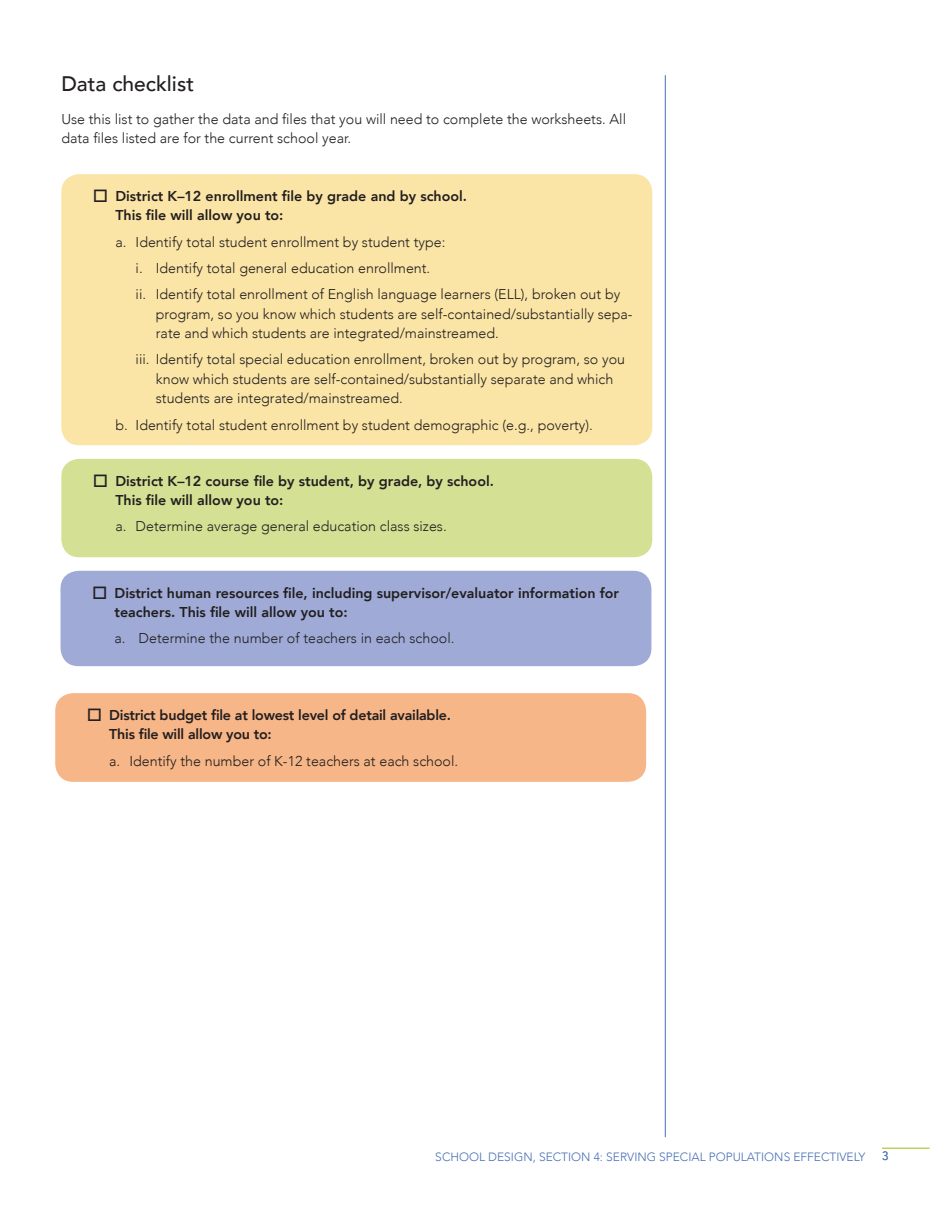
<style>
.page{position:relative;width:932px;height:1215px;background:#fff}
.page>*{position:absolute;margin:0;border:0;box-sizing:border-box;transform-origin:0 0}
.Body_Subhead{font:500 21px "Avenir LT Com";color:#231f20}
.Analysis_Steps{font:300 14.25px/19.5px "Avenir LT Com";color:#231f20}
.Analysis_Steps-2{font:800 14.25px/19.5px "Avenir LT Com";color:#231f20}
.Body{font:300 14.25px/19.5px "Avenir LT Com";color:#231f20}
.t1{font:300 12px "Avenir LT Com";color:#486fb6}
</style>
<div class="page">
<hr style="left:665px;top:75px;width:1px;height:1062px;background:#486fb6">
<div style="left:60px;top:571px;width:591px;height:95px;background:#9fabd6;border-radius:18px"></div>
<div style="left:61px;top:174px;width:591px;height:271px;background:#fbe5a6;border-radius:18px"></div>
<div style="left:61px;top:459px;width:591px;height:98px;background:#d4e094;border-radius:18px"></div>
<div style="left:55px;top:693px;width:591px;height:89px;background:#f7b687;border-radius:18px"></div>
<hr style="left:882px;top:1148px;width:47px;height:1px;background:#bacf4d">
<p class="Body_Subhead" style="left:61px;top:71px;width:134px">Data checklist</p>
<p class="Body" style="left:61px;top:109px;width:566px">Use this list to gather the data and files that you will need to complete the worksheets. All data files listed are for the current school year.</p>
<p class="Analysis_Steps-2" style="left:115px;top:186px;width:353px;text-indent:-22px">□ District K–12 enrollment file by grade and by school.<br>This file will allow you to:</p>
<p class="Analysis_Steps" style="left:115px;top:232px;width:331px">a. Identify total student enrollment by student type:</p>
<p class="Analysis_Steps" style="left:136px;top:258px;width:296px">i. Identify total general education enrollment.</p>
<p class="Analysis_Steps" style="left:156px;top:285px;width:478px;text-indent:-20px">ii. Identify total enrollment of English language learners (ELL), broken out by program, so you know which students are self-contained/substantially sepa&shy;rate and which students are integrated/mainstreamed.</p>
<p class="Analysis_Steps" style="left:156px;top:350px;width:470px;text-indent:-20px">iii. Identify total special education enrollment, broken out by program, so you know which students are self-contained/substantially separate and which students are integrated/mainstreamed.</p>
<p class="Analysis_Steps" style="left:115px;top:415px;width:479px">b. Identify total student enrollment by student demographic (e.g., poverty).</p>
<p class="Analysis_Steps-2" style="left:115px;top:471px;width:380px;text-indent:-22px">□ District K–12 course file by student, by grade, by school.<br>This file will allow you to:</p>
<p class="Analysis_Steps" style="left:115px;top:517px;width:333px">a. Determine average general education class sizes.</p>
<p class="Analysis_Steps-2" style="left:114px;top:583px;width:506px;text-indent:-22px">□ District human resources file, including supervisor/evaluator information for teachers. This file will allow you to:</p>
<p class="Analysis_Steps" style="left:114px;top:629px;width:341px">a. Determine the number of teachers in each school.</p>
<p class="Analysis_Steps-2" style="left:109px;top:705px;width:343px;text-indent:-22px">□ District budget file at lowest level of detail available.<br>This file will allow you to:</p>
<p class="Analysis_Steps" style="left:109px;top:751px;width:350px">a. Identify the number of K-12 teachers at each school.</p>
<p class="t1" style="left:435px;top:1150px;width:431px">SCHOOL DESIGN, SECTION 4: SERVING SPECIAL POPULATIONS EFFECTIVELY</p>
<p class="t1" style="left:882px;top:1149px;width:8px">3</p>
</div>
